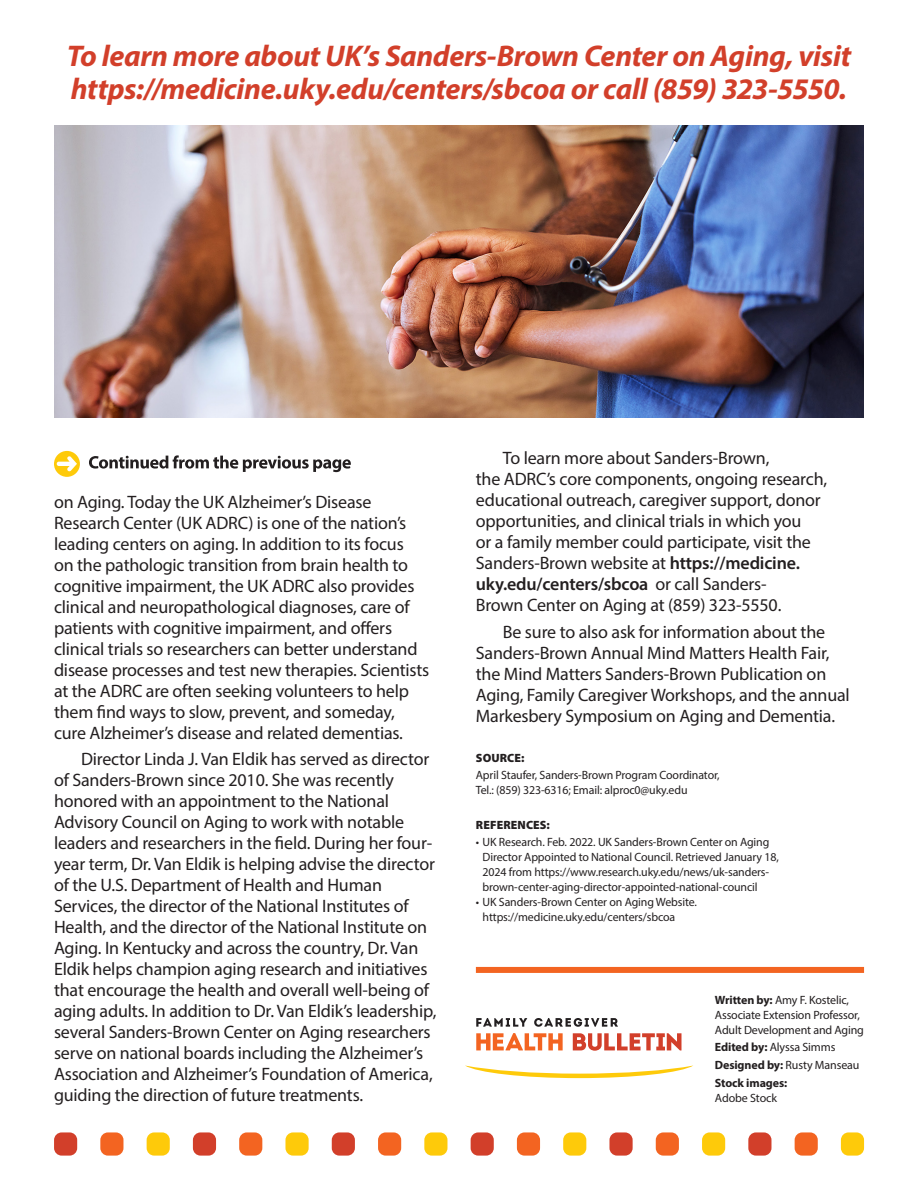
<style>
.page{position:relative;width:918px;height:1188px;background:#fff}
.page>*{position:absolute;margin:0;border:0;box-sizing:border-box;transform-origin:0 0}
.Pullout_Top{font:italic 700 30px/33px "Myriad Pro";letter-spacing:-.01em;color:#d23f2a}
.Body_Copy{font:18px/21px "Myriad Pro";letter-spacing:-.01em;color:#231f20}
._1_Reference{font:12px/15px "Myriad Pro";letter-spacing:-.01em;color:#231f20}
.t1{font:700 12px/15px "Myriad Pro";letter-spacing:-.01em;color:#231f20}
.REFERENCES{font:900 12px "Myriad Pro";letter-spacing:.01em;color:#231f20}
.s1{font-weight:600}
.s2{font-weight:700}
.s3{font-weight:400}
</style>
<div class="page">
<div style="left:54px;top:1132px;width:23px;height:24px;background:#d23f2a;border-radius:8px"></div>
<div style="left:193px;top:1132px;width:23px;height:24px;background:#d23f2a;border-radius:8px"></div>
<div style="left:332px;top:1132px;width:23px;height:24px;background:#d23f2a;border-radius:8px"></div>
<div style="left:471px;top:1132px;width:23px;height:24px;background:#d23f2a;border-radius:8px"></div>
<div style="left:609px;top:1132px;width:24px;height:24px;background:#d23f2a;border-radius:8px"></div>
<div style="left:748px;top:1132px;width:23px;height:24px;background:#d23f2a;border-radius:8px"></div>
<div style="left:100px;top:1132px;width:23px;height:24px;background:#f36421;border-radius:8px"></div>
<div style="left:239px;top:1132px;width:23px;height:24px;background:#f36421;border-radius:8px"></div>
<div style="left:378px;top:1132px;width:23px;height:24px;background:#f36421;border-radius:8px"></div>
<div style="left:517px;top:1132px;width:23px;height:24px;background:#f36421;border-radius:8px"></div>
<div style="left:656px;top:1132px;width:23px;height:24px;background:#f36421;border-radius:8px"></div>
<div style="left:795px;top:1132px;width:23px;height:24px;background:#f36421;border-radius:8px"></div>
<div style="left:147px;top:1132px;width:23px;height:24px;background:#feca0a;border-radius:8px"></div>
<div style="left:285px;top:1132px;width:24px;height:24px;background:#feca0a;border-radius:8px"></div>
<div style="left:424px;top:1132px;width:23px;height:24px;background:#feca0a;border-radius:8px"></div>
<div style="left:563px;top:1132px;width:23px;height:24px;background:#feca0a;border-radius:8px"></div>
<div style="left:702px;top:1132px;width:23px;height:24px;background:#feca0a;border-radius:8px"></div>
<div style="left:841px;top:1132px;width:23px;height:24px;background:#feca0a;border-radius:8px"></div>
<svg style="left:466px;top:1066px;width:227px;height:12px"></svg>
<svg style="left:476px;top:1018px;width:142px;height:9px"></svg>
<svg style="left:573px;top:1033px;width:109px;height:18px"></svg>
<svg style="left:476px;top:1033px;width:87px;height:17px"></svg>
<div style="left:476px;top:967px;width:388px;height:6px;background:#f36421"></div>
<svg style="left:54px;top:451px;width:26px;height:26px"></svg>
<svg style="left:89px;top:455px;width:262px;height:17px"></svg>
<img style="left:54px;top:126px;width:810px;height:291px">
<p class="Pullout_Top" style="left:67px;top:38px;width:786px">To learn more about UK’s Sanders-Brown Center on Aging, visit https://medicine.uky.edu/centers/sbcoa or call (859) 323-5550.</p>
<p class="Body_Copy" style="left:54px;top:491px;width:377px">on Aging. Today the UK Alzheimer’s Disease Research Center (UK ADRC) is one of the nation’s leading centers on aging. In addition to its focus<br>on the pathologic transition from brain health to cognitive impairment, the UK ADRC also provides clinical and neuropathological diagnoses, care of patients with cognitive impairment, and offers clinical trials so researchers can better understand disease processes and test new therapies. Scientists at the ADRC are often seeking volunteers to help them find ways to slow, prevent, and someday, cure Alzheimer’s disease and related dementias.</p>
<p class="Body_Copy" style="left:54px;top:749px;width:384px;text-indent:27px">Director Linda J. Van Eldik has served as director of Sanders-Brown since 2010. She was recently honored with an appointment to the National Advisory Council on Aging to work with notable leaders and researchers in the field. During her four&shy;year term, Dr. Van Eldik is helping advise the director of the U.S. Department of Health and Human Services, the director of the National Institutes of Health, and the director of the National Institute on Aging. In Kentucky and across the country, Dr. Van Eldik helps champion aging research and initiatives that encourage the health and overall well-being of aging adults. In addition to Dr. Van Eldik’s leadership, several Sanders-Brown Center on Aging researchers serve on national boards including the Alzheimer’s Association and Alzheimer’s Foundation of America, guiding the direction of future treatments.</p>
<p class="Body_Copy" style="left:476px;top:448px;width:353px;text-indent:27px">To learn more about Sanders-Brown,<br>the ADRC’s core components, ongoing research, educational outreach, caregiver support, donor opportunities, and clinical trials in which you<br>or a family member could participate, visit the Sanders-Brown website at <span class="s1">https://medicine. uky.edu/centers/sbcoa</span> or call Sanders-<br>Brown Center on Aging at (859) 323-5550.</p>
<p class="Body_Copy" style="left:476px;top:621px;width:376px;text-indent:27px">Be sure to also ask for information about the Sanders-Brown Annual Mind Matters Health Fair, the Mind Matters Sanders-Brown Publication on Aging, Family Caregiver Workshops, and the annual Markesbery Symposium on Aging and Dementia.</p>
<p class="REFERENCES" style="left:476px;top:750px;width:50px">SOURCE:</p>
<p class="_1_Reference" style="left:476px;top:767px;width:245px">April Staufer, Sanders-Brown Program Coordinator,<br>Tel.: (859) 323-6316; Email: alproc0@uky.edu</p>
<p class="REFERENCES" style="left:476px;top:817px;width:75px">REFERENCES:</p>
<p class="_1_Reference" style="left:483px;top:834px;width:298px;text-indent:-7px">• UK Research. Feb. 2022. UK Sanders-Brown Center on Aging Director Appointed to National Council. Retrieved January 18, 2024 from https://www.research.uky.edu/news/uk-sanders&shy;brown-center-aging-director-appointed-national-council</p>
<p class="_1_Reference" style="left:483px;top:894px;width:216px;text-indent:-7px">• UK Sanders-Brown Center on Aging Website. https://medicine.uky.edu/centers/sbcoa</p>
<p class="_1_Reference" style="left:715px;top:992px;width:151px"><span class="s2">Written by:</span> Amy F. Kostelic,<br>Associate Extension Professor,<br>Adult Development and Aging</p>
<p class="_1_Reference" style="left:715px;top:1039px;width:122px"><span class="s2">Edited by:</span> Alyssa Simms</p>
<p class="_1_Reference" style="left:715px;top:1057px;width:146px"><span class="s2">Designed by:</span> Rusty Manseau</p>
<p class="t1" style="left:715px;top:1075px;width:74px">Stock images:<br><span class="s3">Adobe Stock</span></p>
</div>
